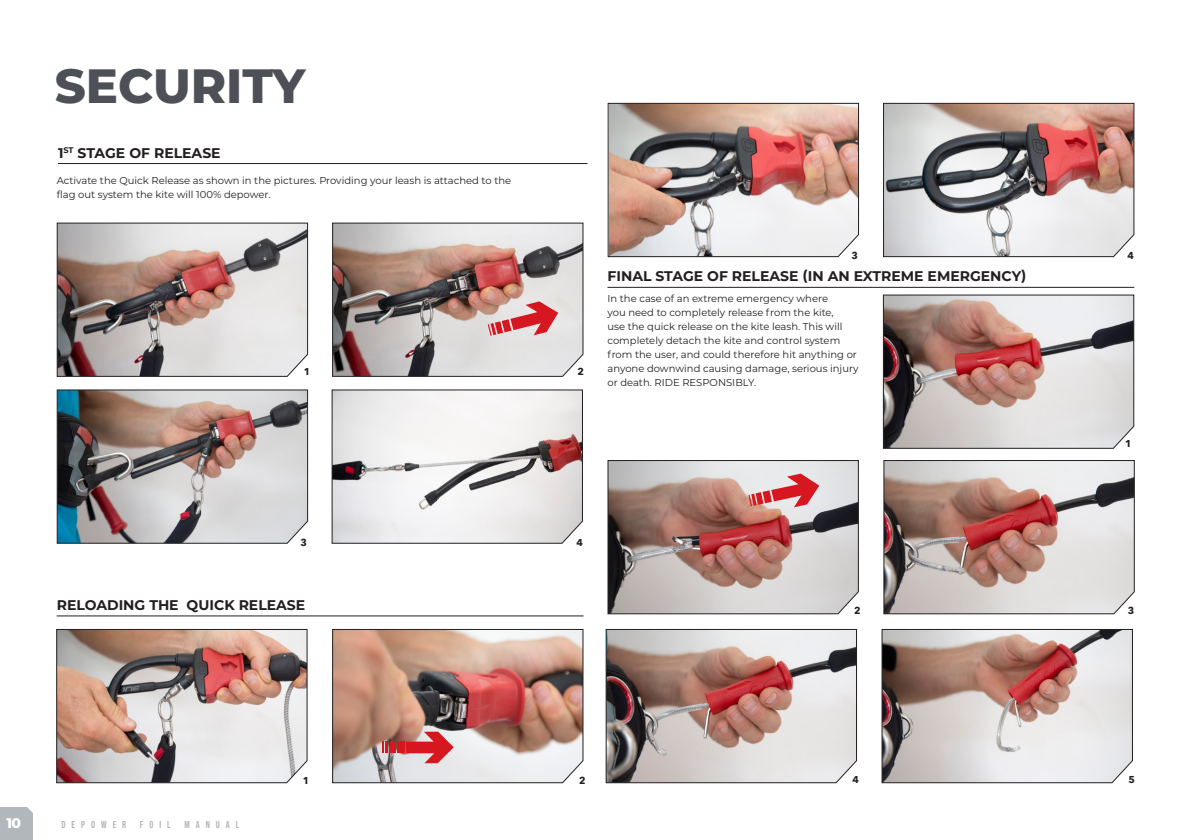
<style>
.page{position:relative;width:1191px;height:840px;background:#fff}
.page>*{position:absolute;margin:0;border:0;box-sizing:border-box;transform-origin:0 0}
.t1{font:800 48px "Montserrat";color:#4d5056}
.t2{font:700 14px "Montserrat";color:#231f20}
.t3{font:800 14px "Montserrat";color:#fff}
.t4{font:10px/14px "Montserrat";color:#231f20}
.t5{font:700 10px "Bebas Neue Pro";letter-spacing:.6em;color:#b2b7bb}
.t6{font:700 10px "Avenir Next";color:#231f20}
</style>
<div class="page">
<svg style="left:0;top:807px;width:33px;height:32px"></svg>
<img style="left:605px;top:629px;width:252px;height:154px">
<img style="left:56px;top:389px;width:252px;height:155px">
<svg style="left:331px;top:389px;width:252px;height:155px"></svg>
<img style="left:883px;top:460px;width:252px;height:154px">
<svg style="left:881px;top:629px;width:252px;height:154px;background:#c3b2ae"></svg>
<img style="left:883px;top:102px;width:252px;height:155px">
<img style="left:56px;top:222px;width:252px;height:155px">
<img style="left:332px;top:222px;width:252px;height:155px">
<img style="left:607px;top:460px;width:252px;height:154px">
<img style="left:56px;top:629px;width:252px;height:154px">
<img style="left:607px;top:102px;width:252px;height:155px">
<img style="left:882px;top:294px;width:252px;height:155px">
<hr style="left:58px;top:163px;width:529px;height:1px;background:#231f20">
<hr style="left:57px;top:615px;width:526px;height:1px;background:#231f20">
<hr style="left:607px;top:287px;width:527px;height:1px;background:#231f20">
<img style="left:332px;top:629px;width:252px;height:154px">
<h1 class="t1" style="left:55px;top:51px;width:252px">SECURITY</h1>
<h2 class="t2" style="left:58px;top:142px;width:164px">1<sup>ST</sup> STAGE OF RELEASE</h2>
<p class="t4" style="left:57px;top:172px;width:456px">Activate the Quick Release as shown in the pictures. Providing your leash is attached to the flag out system the kite will 100% depower.</p>
<p class="t6" style="left:304px;top:363px;width:8px">1</p>
<p class="t6" style="left:577px;top:363px;width:8px">2</p>
<p class="t6" style="left:851px;top:246px;width:8px">3</p>
<p class="t6" style="left:1127px;top:246px;width:8px">4</p>
<h2 class="t2" style="left:607px;top:266px;width:420px">FINAL STAGE OF RELEASE (IN AN EXTREME EMERGENCY)</h2>
<p class="t4" style="left:607px;top:290px;width:253px">In the case of an extreme emergency where<br>you need to completely release from the kite,<br>use the quick release on the kite leash. This will completely detach the kite and control system from the user, and could therefore hit anything or anyone downwind causing damage, serious injury or death. RIDE RESPONSIBLY.</p>
<p class="t6" style="left:1125px;top:434px;width:8px">1</p>
<p class="t6" style="left:300px;top:533px;width:8px">3</p>
<p class="t6" style="left:576px;top:533px;width:8px">4</p>
<h2 class="t2" style="left:57px;top:594px;width:250px">RELOADING THE QUICK RELEASE</h2>
<p class="t6" style="left:854px;top:601px;width:8px">2</p>
<p class="t6" style="left:1127px;top:601px;width:8px">3</p>
<h2 class="t3" style="left:7px;top:812px;width:16px">10</h2>
<p class="t5" style="left:62px;top:817px;width:66px">DEPOWER</p>
<p class="t5" style="left:140px;top:817px;width:32px">FOIL</p>
<p class="t5" style="left:184px;top:817px;width:57px">MANUAL</p>
<p class="t6" style="left:303px;top:771px;width:8px">1</p>
<p class="t6" style="left:579px;top:771px;width:8px">2</p>
<p class="t6" style="left:852px;top:770px;width:8px">4</p>
<p class="t6" style="left:1128px;top:770px;width:8px">5</p>
</div>
